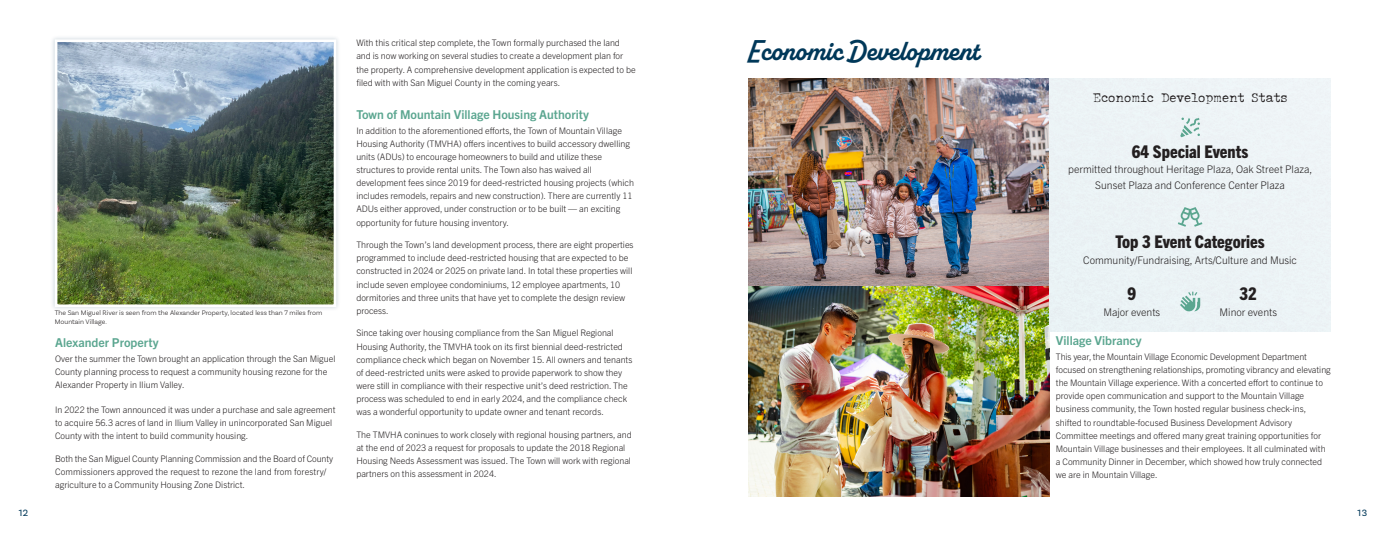
<style>
.page{position:relative;width:1386px;height:536px;background:#fff}
.page>*{position:absolute;margin:0;border:0;box-sizing:border-box;transform-origin:0 0}
.t1{font:700 28.88px "Alkaline";color:#003859}
.t2{font:800 condensed 17.5px "Trade Gothic Next LT Pro";color:#231f20}
.t3{font:700 12.25px "Trade Gothic Next LT Pro";color:#5ba690}
.t4{font:12.25px "John Doe";color:#231f20}
.t5{font:300 10.5px/15.8px "Trade Gothic Next LT Pro";color:#231f20;text-align:center}
.t6{font:9.62px "Basic Sans";color:#003859}
.t7{font:300 8.92px/13.1px "Trade Gothic Next LT Pro";color:#231f20}
.t8{font:300 7px/8.4px "Basic Sans";color:#231f20}
</style>
<div class="page">
<img style="left:748px;top:79px;width:301px;height:208px">
<img style="left:748px;top:287px;width:301px;height:209px">
<svg style="left:1180px;top:291px;width:20px;height:21px"></svg>
<svg style="left:1178px;top:207px;width:24px;height:20px"></svg>
<svg style="left:1180px;top:117px;width:20px;height:20px"></svg>
<div style="left:50px;top:35px;width:291px;height:276px;background:#f3f5f7"></div>
<img style="left:59px;top:43px;width:273px;height:260px">
<div style="left:55px;top:39px;width:281px;height:268px;border:3px solid #fff"></div>
<p class="t8" style="left:55px;top:308px;width:269px">The San Miguel River is seen from the Alexander Property, located less than 7 miles from<br>Mountain Village.</p>
<p class="t3" style="left:55px;top:334px;width:105px">Alexander Property</p>
<p class="t7" style="left:55px;top:351px;width:282px">Over the summer the Town brought an application through the San Miguel<br>County planning process to request a community housing rezone for the<br>Alexander Property in Ilium Valley.</p>
<p class="t7" style="left:55px;top:402px;width:282px">In 2022 the Town announced it was under a purchase and sale agreement to acquire 56.3 acres of land in Ilium Valley in unincorporated San Miguel<br>County with the intent to build community housing.</p>
<p class="t7" style="left:55px;top:451px;width:280px">Both the San Miguel County Planning Commission and the Board of County<br>Commissioners approved the request to rezone the land from forestry/ agriculture to a Community Housing Zone District.</p>
<p class="t7" style="left:356px;top:36px;width:281px">With this critical step complete, the Town formally purchased the land and is now working on several studies to create a development plan for the property. A comprehensive development application is expected to be filed with with San Miguel County in the coming years.</p>
<p class="t3" style="left:356px;top:106px;width:234px">Town of Mountain Village Housing Authority</p>
<p class="t7" style="left:356px;top:123px;width:279px">In addition to the aforementioned efforts, the Town of Mountain Village Housing Authority (TMVHA) offers incentives to build accessory dwelling units (ADUs) to encourage homeowners to build and utilize these structures to provide rental units. The Town also has waived all development fees since 2019 for deed-restricted housing projects (which includes remodels, repairs and new construction). There are currently 11<br>ADUs either approved, under construction or to be built — an exciting opportunity for future housing inventory.</p>
<p class="t7" style="left:356px;top:238px;width:279px">Through the Town’s land development process, there are eight properties programmed to include deed-restricted housing that are expected to be constructed in 2024 or 2025 on private land. In total these properties will include seven employee condominiums, 12 employee apartments, 10 dormitories and three units that have yet to complete the design review process.</p>
<p class="t7" style="left:356px;top:326px;width:278px">Since taking over housing compliance from the San Miguel Regional Housing Authority, the TMVHA took on its first biennial deed-restricted compliance check which began on November 15. All owners and tenants of deed-restricted units were asked to provide paperwork to show they were still in compliance with their respective unit’s deed restriction. The process was scheduled to end in early 2024, and the compliance check was a wonderful opportunity to update owner and tenant records.</p>
<p class="t7" style="left:356px;top:427px;width:277px">The TMVHA coninues to work closely with regional housing partners, and at the end of 2023 a request for proposals to update the 2018 Regional Housing Needs Assessment was issued. The Town will work with regional partners on this assessment in 2024.</p>
<p class="t1" style="left:748px;top:33px;width:233px">Economic Development</p>
<p class="t4" style="left:1093px;top:90px;width:196px">Economic Development Stats</p>
<p class="t2" style="left:1132px;top:139px;width:118px">64 Special Events</p>
<p class="t5" style="left:1068px;top:161px;width:246px">permitted throughout Heritage Plaza, Oak Street Plaza,<br>Sunset Plaza and Conference Center Plaza</p>
<p class="t2" style="left:1115px;top:230px;width:151px">Top 3 Event Categories</p>
<p class="t5" style="left:1083px;top:251px;width:215px">Community/Fundraising, Arts/Culture and Music</p>
<p class="t2" style="left:1128px;top:282px;width:10px">9</p>
<p class="t5" style="left:1103px;top:303px;width:58px">Major events</p>
<p class="t2" style="left:1240px;top:282px;width:19px">32</p>
<p class="t5" style="left:1220px;top:303px;width:59px">Minor events</p>
<p class="t3" style="left:1056px;top:332px;width:87px">Village Vibrancy</p>
<p class="t7" style="left:1056px;top:349px;width:277px">This year, the Mountain Village Economic Development Department focused on strengthening relationships, promoting vibrancy and elevating the Mountain Village experience. With a concerted effort to continue to provide open communication and support to the Mountain Village business community, the Town hosted regular business check-ins, shifted to roundtable-focused Business Development Advisory Committee meetings and offered many great training opportunities for Mountain Village businesses and their employees. It all culminated with a Community Dinner in December, which showed how truly connected we are in Mountain Village.</p>
<p class="t6" style="left:19px;top:506px;width:11px">12</p>
<p class="t6" style="left:1358px;top:506px;width:11px">13</p>
</div>
